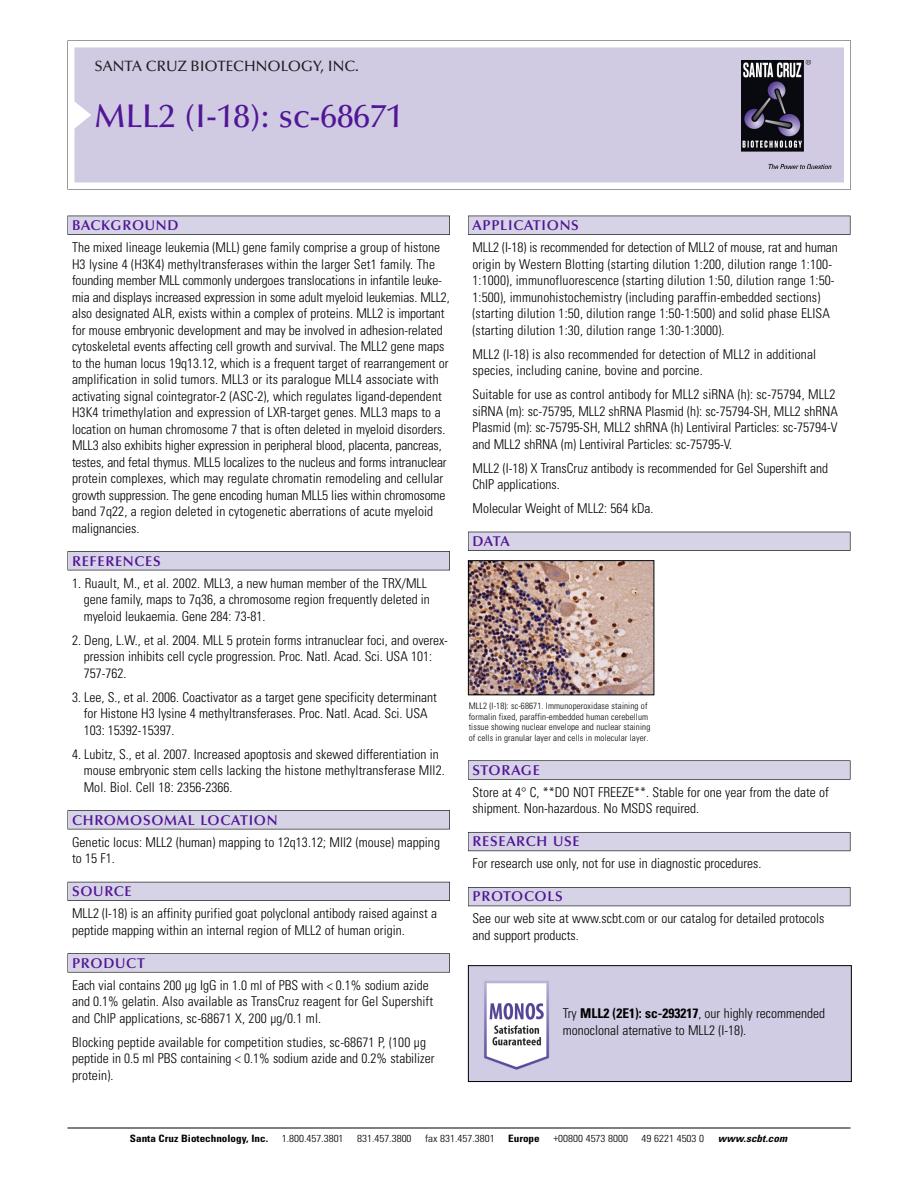
<style>
.page{position:relative;width:918px;height:1188px;background:#fff}
.page>*{position:absolute;margin:0;border:0;box-sizing:border-box;transform-origin:0 0}
.t1{font:500 33px "Optima";color:#511695}
.t2{font:500 15px "Optima";color:#231f20}
.t3{font:600 14.25px "Optima";letter-spacing:.05em;color:#511695}
.t4{font:300 condensed 13.5px/16.5px "Univers";color:#000}
.t5{font:300 condensed 10.2px "Univers";color:#000;scale:1.1 1}
.t6{font:700 condensed 10.2px "Univers";color:#000;scale:1.1 1}
.t7{font:italic 700 condensed 10.2px "Univers";letter-spacing:.005em;color:#000;scale:1.1 1}
.t8{font:300 condensed 9px/10.5px "Univers";letter-spacing:.015em;color:#000}
.s1{font-weight:700}
</style>
<div class="page">
<svg style="left:68px;top:40px;width:783px;height:149px"></svg>
<div style="left:74px;top:47px;width:770px;height:135px;background:#d1cae3"></div>
<img style="left:741px;top:60px;width:90px;height:108px">
<div style="left:68px;top:216px;width:382px;height:19px;background:#525155"></div>
<div style="left:68px;top:216px;width:381px;height:18px;background:#d7d3e7"></div>
<div style="left:68px;top:551px;width:382px;height:19px;background:#525155"></div>
<div style="left:68px;top:552px;width:381px;height:18px;background:#d7d3e7"></div>
<div style="left:68px;top:810px;width:382px;height:19px;background:#545357"></div>
<div style="left:68px;top:811px;width:381px;height:18px;background:#d7d3e7"></div>
<div style="left:68px;top:882px;width:382px;height:19px;background:#54535a"></div>
<div style="left:68px;top:882px;width:381px;height:18px;background:#d7d3e7"></div>
<svg style="left:68px;top:953px;width:382px;height:20px"></svg>
<div style="left:68px;top:954px;width:381px;height:18px;background:#d7d3e7"></div>
<div style="left:468px;top:216px;width:382px;height:19px;background:#525155"></div>
<div style="left:468px;top:216px;width:382px;height:18px;background:#d7d3e7"></div>
<div style="left:468px;top:532px;width:382px;height:19px;background:#515055"></div>
<div style="left:468px;top:532px;width:382px;height:18px;background:#d7d3e7"></div>
<div style="left:468px;top:760px;width:382px;height:20px;background:#666"></div>
<div style="left:468px;top:761px;width:382px;height:18px;background:#d7d3e7"></div>
<div style="left:468px;top:832px;width:382px;height:19px;background:#5b5961"></div>
<div style="left:468px;top:833px;width:382px;height:18px;background:#d7d3e7"></div>
<div style="left:468px;top:887px;width:382px;height:19px;background:#535259"></div>
<div style="left:468px;top:888px;width:382px;height:18px;background:#d7d3e7"></div>
<hr style="left:68px;top:1128px;width:782px;height:1px;background:#000">
<img style="left:470px;top:562px;width:182px;height:131px">
<div style="left:468px;top:560px;width:186px;height:135px;border:1px solid #000"></div>
<img style="left:470px;top:967px;width:380px;height:113px">
<div style="left:468px;top:965px;width:384px;height:117px;border:1px solid #000"></div>
<p class="t2" style="left:94px;top:61px;width:266px">SANTA CRUZ BIOTECHNOLOGY, INC.</p>
<h1 class="t1" style="left:94px;top:103px;width:310px">MLL2 (I-18): sc-68671</h1>
<p class="t3" style="left:72px;top:219px;width:108px">BACKGROUND</p>
<p class="t4" style="left:72px;top:240px;width:379px">The mixed lineage leukemia (MLL) gene family comprise a group of histone H3 lysine 4 (H3K4) methyltransferases within the larger Set1 family. The founding member MLL commonly undergoes translocations in infantile leuke&shy;mia and displays increased expression in some adult myeloid leukemias. MLL2, also designated ALR, exists within a complex of proteins. MLL2 is important for mouse embryonic development and may be involved in adhesion-related cytoskeletal events affecting cell growth and survival. The MLL2 gene maps to the human locus 19q13.12, which is a frequent target of rearrangement or amplification in solid tumors. MLL3 or its paralogue MLL4 associate with activating signal cointegrator-2 (ASC-2), which regulates ligand-dependent H3K4 trimethylation and expression of LXR-target genes. MLL3 maps to a location on human chromosome 7 that is often deleted in myeloid disorders.<br>MLL3 also exhibits higher expression in peripheral blood, placenta, pancreas, testes, and fetal thymus. MLL5 localizes to the nucleus and forms intranuclear protein complexes, which may regulate chromatin remodeling and cellular growth suppression. The gene encoding human MLL5 lies within chromosome band 7q22, a region deleted in cytogenetic aberrations of acute myeloid malignancies.</p>
<p class="t3" style="left:72px;top:555px;width:90px">REFERENCES</p>
<p class="t4" style="left:84px;top:576px;width:348px;text-indent:-12px">1. Ruault, M., et al. 2002. MLL3, a new human member of the TRX/MLL gene family, maps to 7q36, a chromosome region frequently deleted in myeloid leukaemia. Gene 284: 73-81.</p>
<p class="t4" style="left:84px;top:633px;width:366px;text-indent:-12px">2. Deng, L.W., et al. 2004. MLL 5 protein forms intranuclear foci, and overex&shy;pression inhibits cell cycle progression. Proc. Natl. Acad. Sci. USA 101:<br>757-762.</p>
<p class="t4" style="left:84px;top:690px;width:355px;text-indent:-12px">3. Lee, S., et al. 2006. Coactivator as a target gene specificity determinant for Histone H3 lysine 4 methyltransferases. Proc. Natl. Acad. Sci. USA<br>103: 15392-15397.</p>
<p class="t4" style="left:84px;top:747px;width:363px;text-indent:-12px">4. Lubitz, S., et al. 2007. Increased apoptosis and skewed differentiation in mouse embryonic stem cells lacking the histone methyltransferase Mll2.<br>Mol. Biol. Cell 18: 2356-2366.</p>
<p class="t3" style="left:72px;top:814px;width:207px">CHROMOSOMAL LOCATION</p>
<p class="t4" style="left:72px;top:835px;width:369px">Genetic locus: MLL2 (human) mapping to 12q13.12; Mll2 (mouse) mapping to 15 F1.</p>
<p class="t3" style="left:72px;top:886px;width:61px">SOURCE</p>
<p class="t4" style="left:72px;top:906px;width:367px">MLL2 (I-18) is an affinity purified goat polyclonal antibody raised against a peptide mapping within an internal region of MLL2 of human origin.</p>
<p class="t3" style="left:72px;top:957px;width:74px">PRODUCT</p>
<p class="t4" style="left:72px;top:978px;width:363px">Each vial contains 200 µg IgG in 1.0 ml of PBS with &lt; 0.1% sodium azide and 0.1% gelatin. Also available as TransCruz reagent for Gel Supershift and ChIP applications, sc-68671 X, 200 µg/0.1 ml.</p>
<p class="t4" style="left:72px;top:1035px;width:364px">Blocking peptide available for competition studies, sc-68671 P, (100 µg peptide in 0.5 ml PBS containing &lt; 0.1% sodium azide and 0.2% stabilizer protein).</p>
<p class="t3" style="left:473px;top:219px;width:108px">APPLICATIONS</p>
<p class="t4" style="left:473px;top:240px;width:367px">MLL2 (I-18) is recommended for detection of MLL2 of mouse, rat and human origin by Western Blotting (starting dilution 1:200, dilution range 1:100- 1:1000), immunofluorescence (starting dilution 1:50, dilution range 1:50- 1:500), immunohistochemistry (including paraffin-embedded sections) (starting dilution 1:50, dilution range 1:50-1:500) and solid phase ELISA (starting dilution 1:30, dilution range 1:30-1:3000).</p>
<p class="t4" style="left:473px;top:347px;width:345px">MLL2 (I-18) is also recommended for detection of MLL2 in additional species, including canine, bovine and porcine.</p>
<p class="t4" style="left:473px;top:387px;width:367px">Suitable for use as control antibody for MLL2 siRNA (h): sc-75794, MLL2 siRNA (m): sc-75795, MLL2 shRNA Plasmid (h): sc-75794-SH, MLL2 shRNA Plasmid (m): sc-75795-SH, MLL2 shRNA (h) Lentiviral Particles: sc-75794-V and MLL2 shRNA (m) Lentiviral Particles: sc-75795-V.</p>
<p class="t4" style="left:473px;top:461px;width:357px">MLL2 (I-18) X TransCruz antibody is recommended for Gel Supershift and<br>ChIP applications.</p>
<p class="t4" style="left:473px;top:501px;width:183px">Molecular Weight of MLL2: 564 kDa.</p>
<p class="t3" style="left:473px;top:536px;width:39px">DATA</p>
<p class="t8" style="left:469px;top:702px;width:183px">MLL2 (I-18): sc-68671. Immunoperoxidase staining of formalin fixed, paraffin-embedded human cerebellum tissue showing nuclear envelope and nuclear staining of cells in granular layer and cells in molecular layer.</p>
<p class="t3" style="left:473px;top:764px;width:69px">STORAGE</p>
<p class="t4" style="left:473px;top:785px;width:358px">Store at 4° C, **DO NOT FREEZE**. Stable for one year from the date of shipment. Non-hazardous. No MSDS required.</p>
<p class="t3" style="left:473px;top:836px;width:109px">RESEARCH USE</p>
<p class="t4" style="left:473px;top:857px;width:290px">For research use only, not for use in diagnostic procedures.</p>
<p class="t3" style="left:473px;top:891px;width:92px">PROTOCOLS</p>
<p class="t4" style="left:473px;top:912px;width:353px">See our web site at www.scbt.com or our catalog for detailed protocols and support products.</p>
<p class="t4" style="left:563px;top:1006px;width:264px">Try <span class="s1">MLL2 (2E1): sc-293217</span>, our highly recommended monoclonal aternative to MLL2 (I-18).</p>
<p class="t6" style="left:130px;top:1135px;width:127px">Santa Cruz Biotechnology, Inc.</p>
<p class="t5" style="left:282px;top:1135px;width:58px">1.800.457.3801</p>
<p class="t5" style="left:357px;top:1135px;width:51px">831.457.3800</p>
<p class="t5" style="left:425px;top:1135px;width:65px">fax 831.457.3801</p>
<p class="t6" style="left:508px;top:1135px;width:30px">Europe</p>
<p class="t5" style="left:553px;top:1135px;width:69px">+00800 4573 8000</p>
<p class="t5" style="left:642px;top:1135px;width:58px">49 6221 4503 0</p>
<p class="t7" style="left:718px;top:1135px;width:64px">www.scbt.com</p>
</div>
